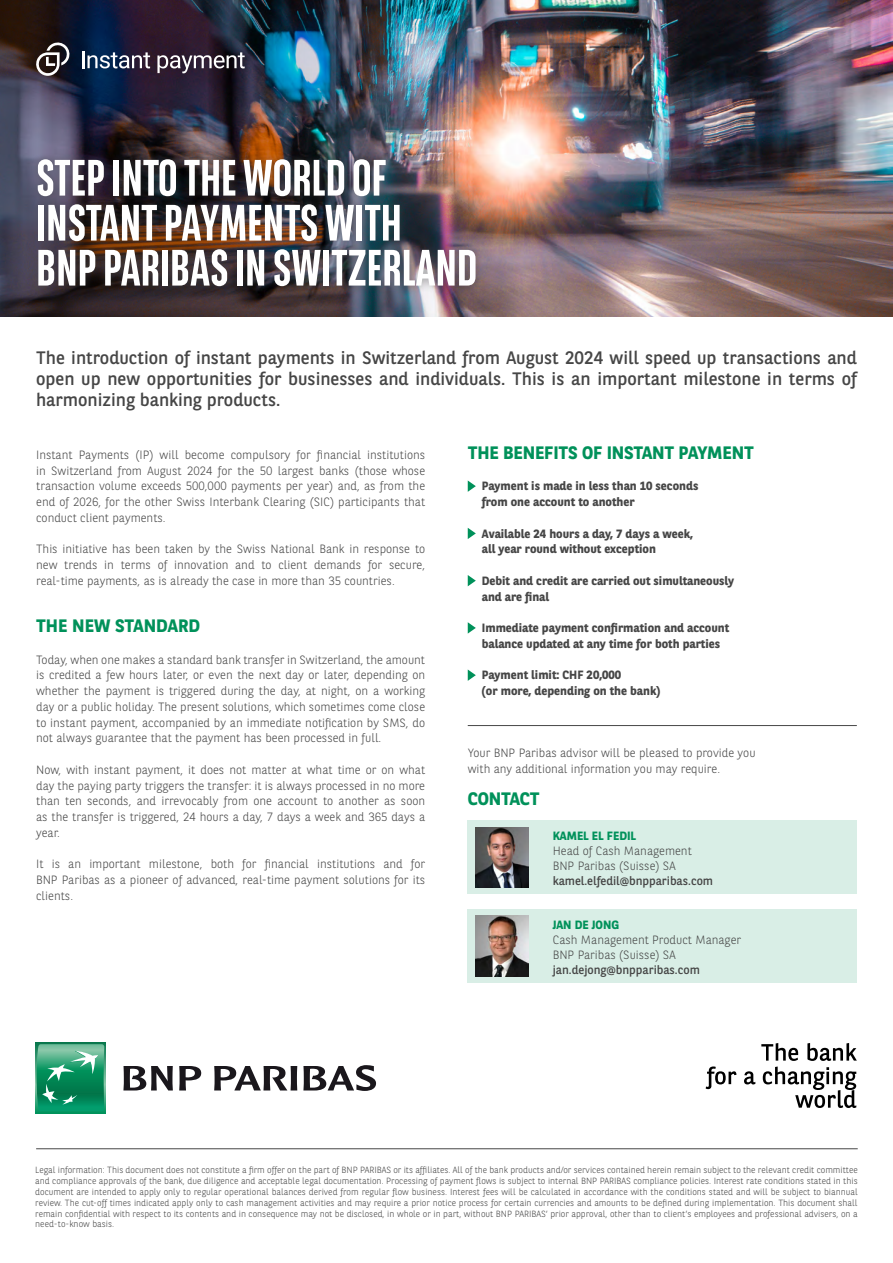
<style>
.page{position:relative;width:893px;height:1263px;background:#fff}
.page>*{position:absolute;margin:0;border:0;box-sizing:border-box;transform-origin:0 0}
.t1{font:700 51px/45px "BNPP Sans Condensed";color:#fff}
.t2{font:18px/21px "BNPP Sans";color:#464646;text-align:justify}
.t3{font:700 18px "BNPP Sans";letter-spacing:-.01em;color:#00915a}
.t4{font:300 12px/15.8px "BNPP Sans";color:#464646;text-align:justify}
.t5{font:700 12px/15.8px "BNPP Sans";color:#464646}
.t6{font:12px "BNPP Sans";color:#464646}
.t7{font:700 12px "BNPP Sans";color:#00915a}
.t8{font:300 9px/10.8px "BNPP Sans";color:#464646;text-align:justify}
</style>
<div class="page">
<img style="left:446px;top:0;width:447px;height:317px">
<div style="left:35px;top:1043px;width:71px;height:70px;background:linear-gradient(to right,#059762,#059762)"></div>
<svg style="left:37px;top:1044px;width:67px;height:67px;background:#33a077"></svg>
<svg style="left:123px;top:1066px;width:50px;height:24px"></svg>
<svg style="left:179px;top:1066px;width:22px;height:24px"></svg>
<svg style="left:214px;top:1066px;width:83px;height:24px"></svg>
<svg style="left:303px;top:1065px;width:73px;height:26px"></svg>
<hr style="left:36px;top:1148px;width:822px;height:1px;background:#464646">
<img style="left:0;top:0;width:446px;height:317px">
<svg style="left:706px;top:1066px;width:30px;height:23px"></svg>
<svg style="left:744px;top:1071px;width:11px;height:13px"></svg>
<svg style="left:761px;top:1043px;width:96px;height:65px"></svg>
<div style="left:30px;top:151px;width:453px;height:143px;background:#464646;opacity:.5"></div>
<div style="left:468px;top:821px;width:389px;height:73px;background:#d9eee6"></div>
<img style="left:475px;top:827px;width:54px;height:60px">
<div style="left:468px;top:909px;width:389px;height:73px;background:#d9eee6"></div>
<img style="left:475px;top:916px;width:54px;height:60px">
<hr style="left:468px;top:725px;width:389px;height:1px;background:#464646">
<svg style="left:468px;top:480px;width:8px;height:12px"></svg>
<svg style="left:468px;top:528px;width:8px;height:11px"></svg>
<svg style="left:468px;top:575px;width:8px;height:11px"></svg>
<svg style="left:468px;top:622px;width:8px;height:12px"></svg>
<svg style="left:468px;top:669px;width:8px;height:12px"></svg>
<svg style="left:35px;top:42px;width:35px;height:34px"></svg>
<svg style="left:82px;top:51px;width:68px;height:17px"></svg>
<svg style="left:157px;top:52px;width:88px;height:21px"></svg>
<h1 class="t1" style="left:36px;top:155px;width:442px">STEP INTO THE WORLD OF<br>INSTANT PAYMENTS WITH<br>BNP PARIBAS IN SWITZERLAND</h1>
<h2 class="t2" style="left:36px;top:347px;width:822px">The introduction of instant payments in Switzerland from August 2024 will speed up transactions and open up new opportunities for businesses and individuals. This is an important milestone in terms of harmonizing banking products.</h2>
<p class="t4" style="left:36px;top:446px;width:391px">Instant Payments (IP) will become compulsory for financial institutions in Switzerland from August 2024 for the 50 largest banks (those whose transaction volume exceeds 500,000 payments per year) and, as from the end of 2026, for the other Swiss Interbank Clearing (SIC) participants that conduct client payments.</p>
<p class="t4" style="left:36px;top:541px;width:391px">This initiative has been taken by the Swiss National Bank in response to new trends in terms of innovation and to client demands for secure, real-time payments, as is already the case in more than 35 countries.</p>
<h2 class="t3" style="left:36px;top:613px;width:165px">THE NEW STANDARD</h2>
<p class="t4" style="left:36px;top:651px;width:391px">Today, when one makes a standard bank transfer in Switzerland, the amount is credited a few hours later, or even the next day or later, depending on whether the payment is triggered during the day, at night, on a working day or a public holiday. The present solutions, which sometimes come close to instant payment, accompanied by an immediate notification by SMS, do not always guarantee that the payment has been processed in full.</p>
<p class="t4" style="left:36px;top:761px;width:391px">Now, with instant payment, it does not matter at what time or on what day the paying party triggers the transfer: it is always processed in no more than ten seconds, and irrevocably from one account to another as soon as the transfer is triggered, 24 hours a day, 7 days a week and 365 days a year.</p>
<p class="t4" style="left:36px;top:856px;width:391px">It is an important milestone, both for financial institutions and for BNP Paribas as a pioneer of advanced, real-time payment solutions for its clients.</p>
<h2 class="t3" style="left:468px;top:440px;width:288px">THE BENEFITS OF INSTANT PAYMENT</h2>
<p class="t5" style="left:482px;top:478px;width:218px">Payment is made in less than 10 seconds from one account to another</p>
<p class="t5" style="left:482px;top:525px;width:213px">Available 24 hours a day, 7 days a week, all year round without exception</p>
<p class="t5" style="left:482px;top:572px;width:254px">Debit and credit are carried out simultaneously and are final</p>
<p class="t5" style="left:482px;top:620px;width:249px">Immediate payment confirmation and account balance updated at any time for both parties</p>
<p class="t5" style="left:482px;top:667px;width:180px">Payment limit: CHF 20,000<br>(or more, depending on the bank)</p>
<p class="t4" style="left:468px;top:745px;width:289px">Your BNP Paribas advisor will be pleased to provide you with any additional information you may require.</p>
<h2 class="t3" style="left:468px;top:786px;width:74px">CONTACT</h2>
<p class="t7" style="left:553px;top:828px;width:85px">KAMEL EL FEDIL</p>
<p class="t4" style="left:553px;top:843px;width:141px;line-height:15px">Head of Cash Management<br>BNP Paribas (Suisse) SA</p>
<p class="t6" style="left:553px;top:873px;width:162px">kamel.elfedil@bnpparibas.com</p>
<p class="t7" style="left:553px;top:916px;width:68px">JAN DE JONG</p>
<p class="t4" style="left:553px;top:932px;width:190px;line-height:15px">Cash Management Product Manager<br>BNP Paribas (Suisse) SA</p>
<p class="t6" style="left:553px;top:961px;width:149px">jan.dejong@bnpparibas.com</p>
<p class="t8" style="left:35px;top:1164px;width:824px">Legal information: This document does not constitute a firm offer on the part of BNP PARIBAS or its affiliates. All of the bank products and/or services contained herein remain subject to the relevant credit committee and compliance approvals of the bank, due diligence and acceptable legal documentation. Processing of payment flows is subject to internal BNP PARIBAS compliance policies. Interest rate conditions stated in this document are intended to apply only to regular operational balances derived from regular flow business. Interest fees will be calculated in accordance with the conditions stated and will be subject to biannual review. The cut-off times indicated apply only to cash management activities and may require a prior notice process for certain currencies and amounts to be defined during implementation. This document shall remain confidential with respect to its contents and in consequence may not be disclosed, in whole or in part, without BNP PARIBAS’ prior approval, other than to client’s employees and professional advisers, on a need-to-know basis.</p>
</div>
